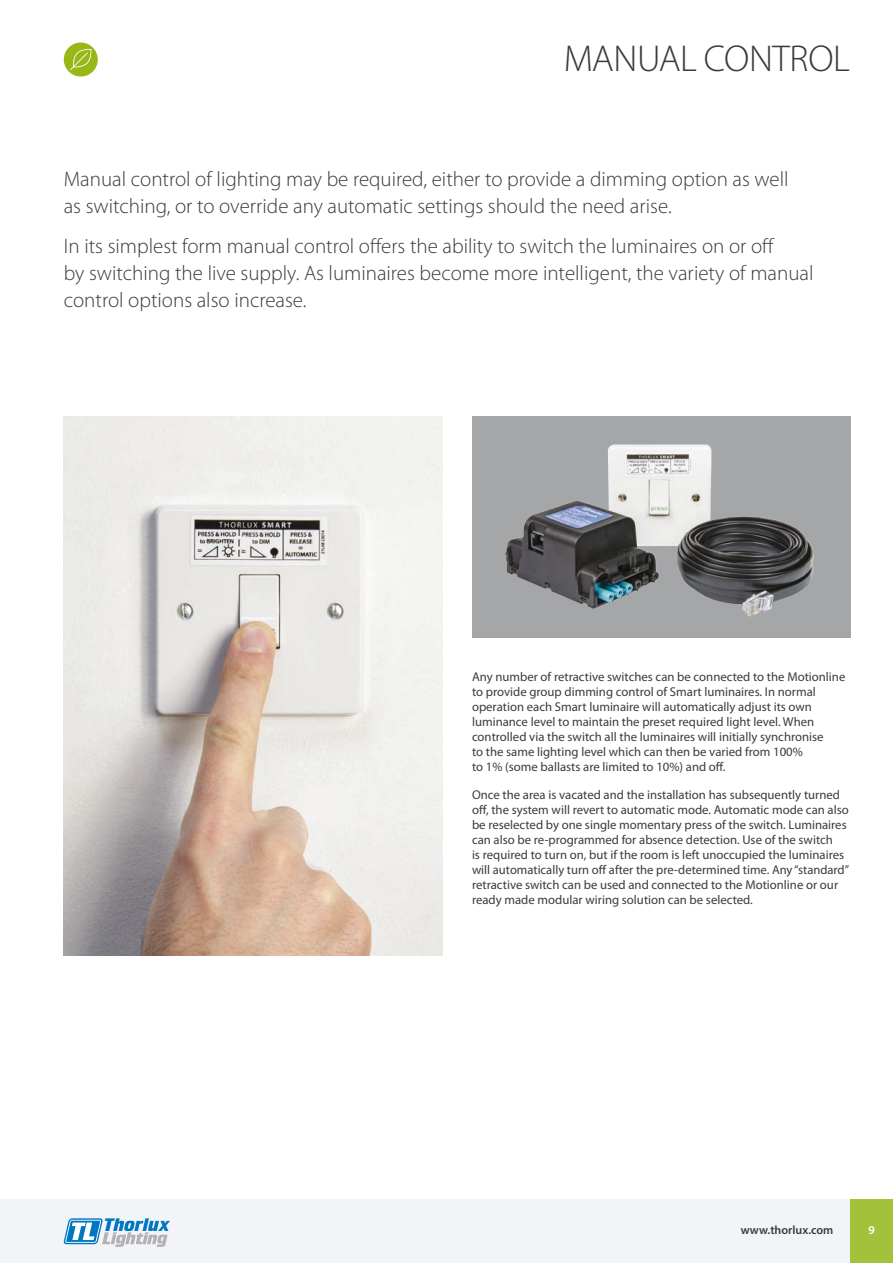
<style>
.page{position:relative;width:893px;height:1263px;background:#fff}
.page>*{position:absolute;margin:0;border:0;box-sizing:border-box;transform-origin:0 0}
.t1{font:300 37.5px "Myriad Pro";letter-spacing:-.01em;color:#3a3b3a}
.t2{font:300 21px/27px "Myriad Pro";color:#3a3b3a}
.t3{font:12.75px/15px "Myriad Pro";color:#3a3b3a}
.t4{font:600 12px "Myriad Pro";color:#3a3b3a}
.t5{font:600 12px "Myriad Pro";color:#fff}
</style>
<div class="page">
<div style="left:0;top:1199px;width:893px;height:64px;background:#f2f4f8"></div>
<svg style="left:64px;top:1218px;width:106px;height:29px"></svg>
<div style="left:850px;top:1199px;width:43px;height:64px;background:#a3c13b"></div>
<div style="left:472px;top:417px;width:378px;height:221px;background:#a5a6a7"></div>
<img style="left:505px;top:444px;width:238px;height:166px">
<img style="left:64px;top:417px;width:378px;height:538px">
<div style="left:64px;top:43px;width:34px;height:34px;background:#98b816;border-radius:50%"></div>
<svg style="left:70px;top:49px;width:22px;height:21px"></svg>
<h1 class="t1" style="left:564px;top:36px;width:288px">MANUAL CONTROL</h1>
<h2 class="t2" style="left:64px;top:165px;width:726px">Manual control of lighting may be required, either to provide a dimming option as well as switching, or to override any automatic settings should the need arise.</h2>
<h2 class="t2" style="left:64px;top:232px;width:751px">In its simplest form manual control offers the ability to switch the luminaires on or off<br>by switching the live supply. As luminaires become more intelligent, the variety of manual control options also increase.</h2>
<p class="t3" style="left:472px;top:669px;width:375px">Any number of retractive switches can be connected to the Motionline to provide group dimming control of Smart luminaires. In normal operation each Smart luminaire will automatically adjust its own luminance level to maintain the preset required light level. When controlled via the switch all the luminaires will initially synchronise<br>to the same lighting level which can then be varied from 100%<br>to 1% (some ballasts are limited to 10%) and off.</p>
<p class="t3" style="left:472px;top:787px;width:379px">Once the area is vacated and the installation has subsequently turned off, the system will revert to automatic mode. Automatic mode can also be reselected by one single momentary press of the switch. Luminaires can also be re-programmed for absence detection. Use of the switch<br>is required to turn on, but if the room is left unoccupied the luminaires will automatically turn off after the pre-determined time. Any “standard” retractive switch can be used and connected to the Motionline or our ready made modular wiring solution can be selected.</p>
<p class="t4" style="left:741px;top:1222px;width:94px">www.thorlux.com</p>
<p class="t5" style="left:868px;top:1222px;width:8px">9</p>
</div>
